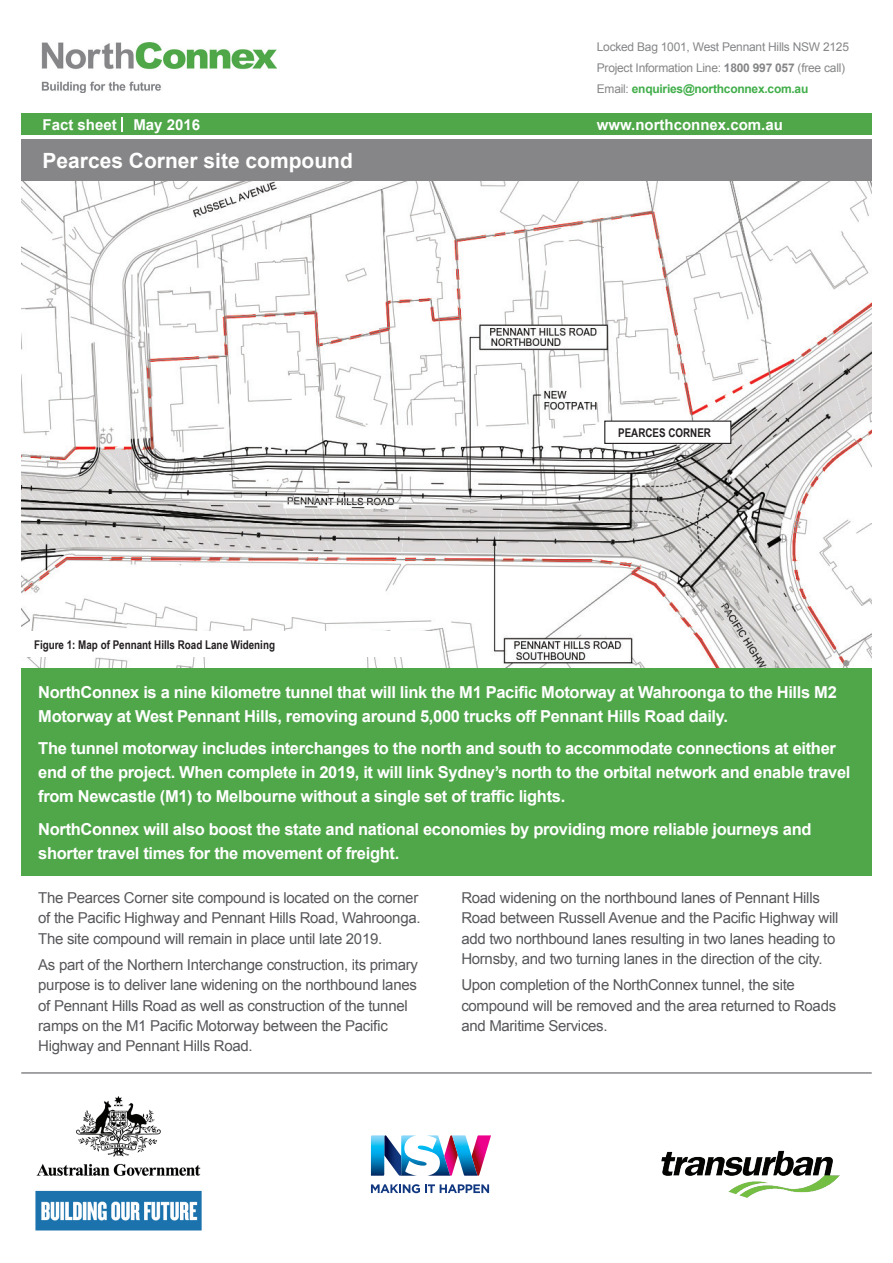
<style>
.page{position:relative;width:893px;height:1263px;background:#fff}
.page>*{position:absolute;margin:0;border:0;box-sizing:border-box;transform-origin:0 0}
.t1{font:700 21px "Arial";color:#fff}
.t2{font:700 16.5px/24px "Arial";letter-spacing:-.02em;color:#fff}
.t3{font:15px/20.2px "Arial";letter-spacing:-.02em;color:#56575a}
.t4{font:700 15px "Arial";color:#fff}
.t5{font:12px/20.7px "Arial";letter-spacing:-.02em;color:#858688}
.t6{font:700 12px "Arial Narrow";color:#231f20}
.s1{font-weight:700}
.s2{font-weight:700;color:#40ae49}
</style>
<div class="page">
<img style="left:42px;top:43px;width:234px;height:50px">
<div style="left:21px;top:114px;width:851px;height:21px;background:#4fa749"></div>
<div style="left:21px;top:139px;width:851px;height:43px;background:#868588"></div>
<svg style="left:121px;top:117px;width:2px;height:15px"></svg>
<hr style="left:21px;top:1072px;width:851px;height:2px;background:#868588">
<img style="left:661px;top:1150px;width:179px;height:48px">
<img style="left:35px;top:1096px;width:167px;height:135px">
<svg style="left:371px;top:1184px;width:118px;height:9px"></svg>
<svg style="left:371px;top:1135px;width:120px;height:41px"></svg>
<img style="left:21px;top:182px;width:851px;height:487px">
<div style="left:21px;top:669px;width:851px;height:207px;background:#4fa749"></div>
<div style="left:21px;top:631px;width:415px;height:26px;background:#fff"></div>
<div style="left:605px;top:421px;width:126px;height:22px;background:#fff"></div>
<div style="left:604px;top:421px;width:127px;height:23px;border:1px solid #231f20"></div>
<p class="t4" style="left:43px;top:115px;width:159px">Fact sheet May 2016</p>
<h1 class="t1" style="left:43px;top:147px;width:312px">Pearces Corner site compound</h1>
<p class="t6" style="left:34px;top:635px;width:243px">Figure 1: Map of Pennant Hills Road Lane Widening</p>
<p class="t5" style="left:597px;top:37px;width:254px">Locked Bag 1001, West Pennant Hills NSW 2125<br>Project Information Line: <span class="s1">1800 997 057</span> (free call)<br>Email: <span class="s2">enquiries@northconnex.com.au</span></p>
<p class="t4" style="left:597px;top:115px;width:188px">www.northconnex.com.au</p>
<p class="t6" style="left:618px;top:423px;width:94px">PEARCES CORNER</p>
<p class="t2" style="left:38px;top:680px;width:800px">NorthConnex is a nine kilometre tunnel that will link the M1 Pacific Motorway at Wahroonga to the Hills M2<br>Motorway at West Pennant Hills, removing around 5,000 trucks off Pennant Hills Road daily.</p>
<p class="t2" style="left:38px;top:737px;width:814px">The tunnel motorway includes interchanges to the north and south to accommodate connections at either end of the project. When complete in 2019, it will link Sydney’s north to the orbital network and enable travel from Newcastle (M1) to Melbourne without a single set of traffic lights.</p>
<p class="t2" style="left:38px;top:817px;width:775px">NorthConnex will also boost the state and national economies by providing more reliable journeys and shorter travel times for the movement of freight.</p>
<p class="t3" style="left:38px;top:888px;width:384px">The Pearces Corner site compound is located on the corner of the Pacific Highway and Pennant Hills Road, Wahroonga.<br>The site compound will remain in place until late 2019.</p>
<p class="t3" style="left:38px;top:955px;width:381px">As part of the Northern Interchange construction, its primary purpose is to deliver lane widening on the northbound lanes of Pennant Hills Road as well as construction of the tunnel ramps on the M1 Pacific Motorway between the Pacific Highway and Pennant Hills Road.</p>
<p class="t3" style="left:461px;top:888px;width:379px">Road widening on the northbound lanes of Pennant Hills Road between Russell Avenue and the Pacific Highway will add two northbound lanes resulting in two lanes heading to Hornsby, and two turning lanes in the direction of the city.</p>
<p class="t3" style="left:461px;top:975px;width:376px">Upon completion of the NorthConnex tunnel, the site compound will be removed and the area returned to Roads and Maritime Services.</p>
</div>
